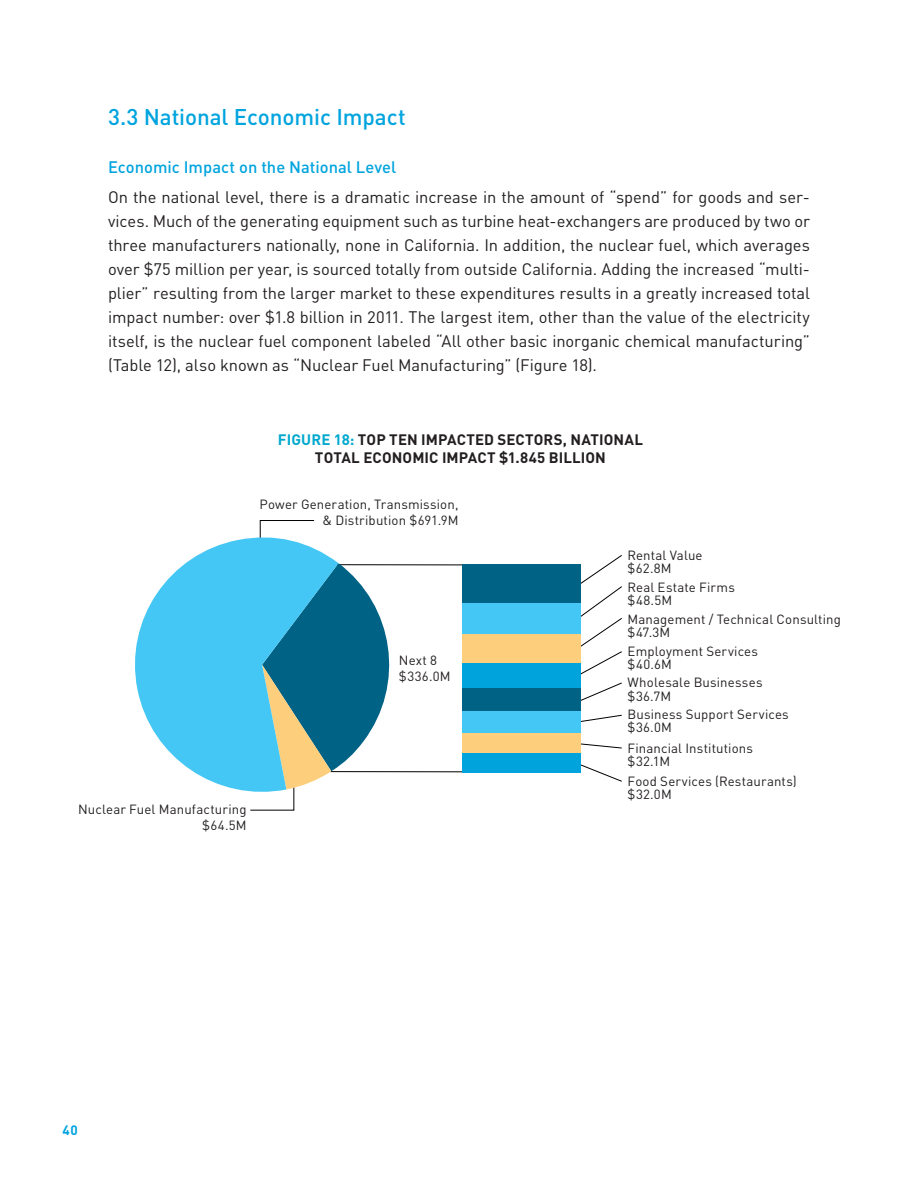
<style>
.page{position:relative;width:918px;height:1188px;background:#fff}
.page>*{position:absolute;margin:0;border:0;box-sizing:border-box;transform-origin:0 0}
.t1{font:500 22.5px "DIN Pro";letter-spacing:-.005em;color:#00a4de}
.t2{font:16.5px/24px "DIN Pro";letter-spacing:-.005em;color:#231f20;text-align:justify}
.t3{font:500 16.5px "DIN Pro";color:#00a4de}
.t4{font:700 15px/18px "DIN Pro";letter-spacing:.005em;color:#231f20;text-align:center}
.t5{font:700 13.5px "DIN Pro";color:#00a4de}
.t6{font:13.2px/13.2px "DIN Pro";letter-spacing:.01em;color:#231f20}
.s1{color:#00a8ce}
</style>
<div class="page">
<svg style="left:580px;top:555px;width:42px;height:121px"></svg>
<svg style="left:580px;top:682px;width:42px;height:20px"></svg>
<svg style="left:580px;top:715px;width:42px;height:7px"></svg>
<svg style="left:580px;top:743px;width:42px;height:5px"></svg>
<svg style="left:580px;top:762px;width:42px;height:20px"></svg>
<svg style="left:259px;top:520px;width:56px;height:13px"></svg>
<hr style="left:336px;top:564px;width:173px;height:1px;background:#000">
<hr style="left:330px;top:771px;width:173px;height:1px;background:#000">
<svg style="left:250px;top:563px;width:156px;height:248px"></svg>
<svg style="left:135px;top:533px;width:204px;height:270px;fill:#44c7f4"></svg>
<div style="left:462px;top:753px;width:118px;height:20px;background:#00a3dc"></div>
<div style="left:462px;top:733px;width:118px;height:20px;background:#fdcf7c"></div>
<div style="left:462px;top:711px;width:118px;height:22px;background:#44c7f4"></div>
<div style="left:462px;top:688px;width:118px;height:23px;background:#006285"></div>
<div style="left:462px;top:663px;width:118px;height:25px;background:#00a3dc"></div>
<div style="left:462px;top:633px;width:118px;height:30px;background:#fdcf7c"></div>
<div style="left:462px;top:603px;width:118px;height:30px;background:#44c7f4"></div>
<div style="left:462px;top:564px;width:118px;height:39px;background:#006285"></div>
<h1 class="t1" style="left:108px;top:102px;width:299px">3.3 National Economic Impact</h1>
<p class="t3" style="left:108px;top:156px;width:290px">Economic Impact on the National Level</p>
<p class="t2" style="left:108px;top:185px;width:704px">On the national level, there is a dramatic increase in the amount of “spend” for goods and ser&shy;vices. Much of the generating equipment such as turbine heat-exchangers are produced by two or three manufacturers nationally, none in California. In addition, the nuclear fuel, which averages over $75 million per year, is sourced totally from outside California. Adding the increased “multi&shy;plier” resulting from the larger market to these expenditures results in a greatly increased total impact number: over $1.8 billion in 2011. The largest item, other than the value of the electricity itself, is the nuclear fuel component labeled “All other basic inorganic chemical manufacturing” (Table 12), also known as “Nuclear Fuel Manufacturing” (Figure 18).</p>
<p class="t4" style="left:278px;top:430px;width:367px"><span class="s1">FIGURE 18:</span> TOP TEN IMPACTED SECTORS, NATIONAL<br>TOTAL ECONOMIC IMPACT $1.845 BILLION</p>
<p class="t6" style="left:260px;top:496px;width:200px;line-height:15.9px;text-align:right">Power Generation, Transmission, &amp; Distribution $691.9M</p>
<p class="t6" style="left:78px;top:800px;width:170px;line-height:15.9px;text-align:right">Nuclear Fuel Manufacturing $64.5M</p>
<p class="t6" style="left:399px;top:651px;width:53px;line-height:15.9px">Next 8 $336.0M</p>
<p class="t5" style="left:63px;top:1121px;width:17px">40</p>
<p class="t6" style="left:628px;top:548px;width:77px">Rental Value $62.8M</p>
<p class="t6" style="left:628px;top:580px;width:109px">Real Estate Firms $48.5M</p>
<p class="t6" style="left:628px;top:612px;width:215px">Management / Technical Consulting $47.3M</p>
<p class="t6" style="left:628px;top:644px;width:132px">Employment Services $40.6M</p>
<p class="t6" style="left:628px;top:675px;width:137px">Wholesale Businesses $36.7M</p>
<p class="t6" style="left:628px;top:707px;width:163px">Business Support Services $36.0M</p>
<p class="t6" style="left:628px;top:741px;width:127px">Financial Institutions $32.1M</p>
<p class="t6" style="left:628px;top:774px;width:171px">Food Services (Restaurants) $32.0M</p>
</div>
